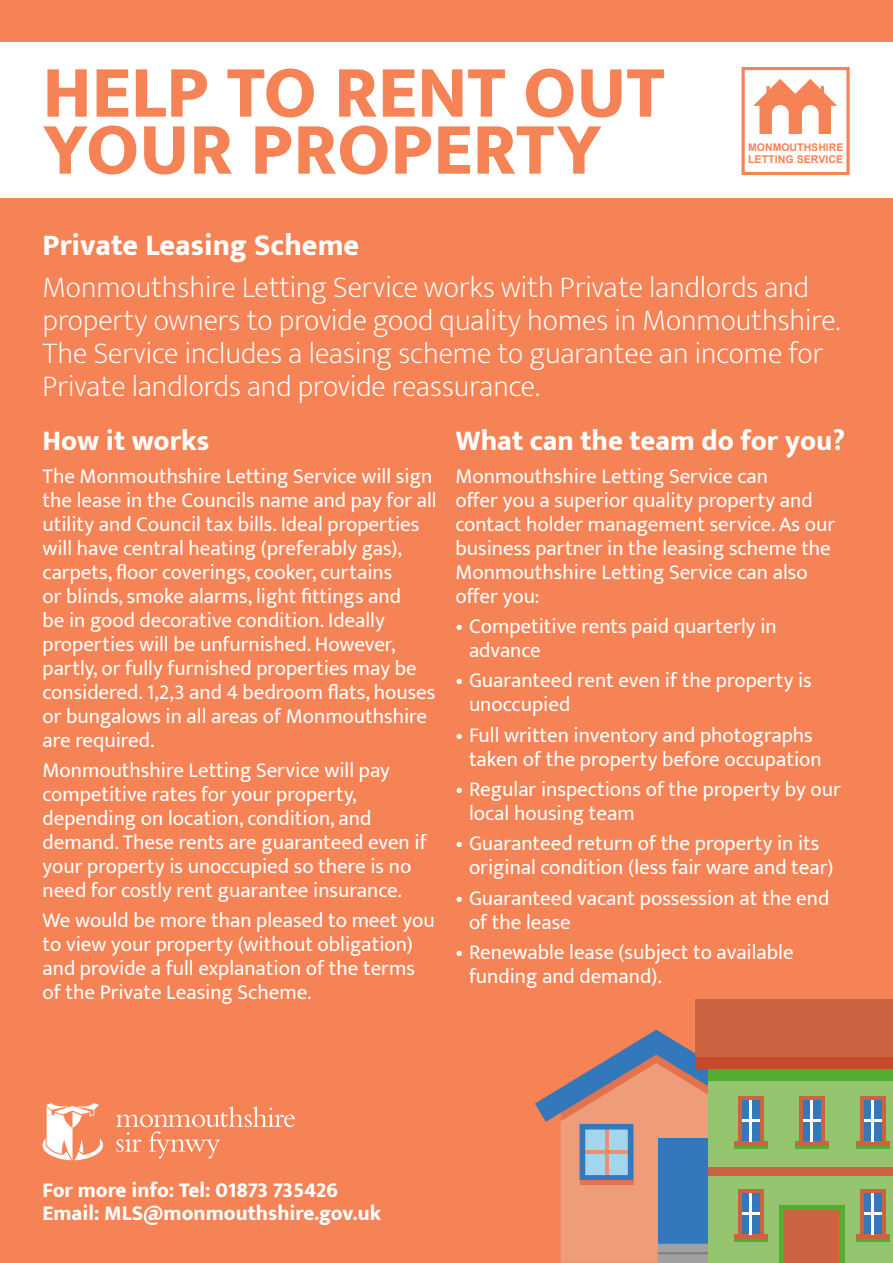
<style>
.page{position:relative;width:893px;height:1263px;background:#f58355}
.page>*{position:absolute;margin:0;border:0;box-sizing:border-box;transform-origin:0 0}
.t1{font:800 75px/57px "Mukta";color:#f58355}
.t2{font:200 30px/33px "Mukta";color:#fff}
.t3{font:800 30px "Mukta";color:#fff}
.t4{font:800 28.5px "Mukta";color:#fff}
.t5{font:21px/24px "Mukta";color:#fff}
.t6{font:800 21px/22.5px "Mukta";color:#fff}
.t7{font:700 10.65px "Arial";color:#f58355}
.t8{font:700 10.5px "Arial";color:#f58355}
</style>
<div class="page">
<svg style="left:116px;top:1106px;width:179px;height:52px"></svg>
<svg style="left:43px;top:1103px;width:60px;height:57px"></svg>
<div style="left:0;top:43px;width:893px;height:155px;background:#fff"></div>
<div style="left:742px;top:67px;width:108px;height:108px;border:3px solid #f58355"></div>
<svg style="left:753px;top:79px;width:84px;height:55px"></svg>
<div style="left:695px;top:999px;width:198px;height:58px;background:#cc6340"></div>
<div style="left:708px;top:1080px;width:185px;height:183px;background:#94c46e"></div>
<div style="left:695px;top:1057px;width:198px;height:12px;background:#c44a2b"></div>
<div style="left:708px;top:1069px;width:185px;height:11px;background:#54ad33"></div>
<div style="left:708px;top:1168px;width:185px;height:8px;background:#cc6340"></div>
<div style="left:779px;top:1205px;width:66px;height:58px;background:#54ad33"></div>
<div style="left:785px;top:1210px;width:54px;height:53px;background:#cc6340"></div>
<div style="left:799px;top:1096px;width:26px;height:45px;background:#cc6340"></div>
<div style="left:803px;top:1100px;width:17px;height:44px;background:#3378ba"></div>
<div style="left:795px;top:1141px;width:33px;height:5px;background:#cc6340"></div>
<hr style="left:811px;top:1100px;width:2px;height:41px;background:#fff">
<svg style="left:803px;top:1120px;width:17px;height:2px"></svg>
<hr style="left:795px;top:1146px;width:33px;height:2px;background:#54ad33">
<div style="left:860px;top:1096px;width:26px;height:45px;background:#cc6340"></div>
<div style="left:864px;top:1100px;width:18px;height:44px;background:#3378ba"></div>
<div style="left:856px;top:1141px;width:34px;height:5px;background:#cc6340"></div>
<hr style="left:872px;top:1100px;width:2px;height:41px;background:#fff">
<svg style="left:864px;top:1120px;width:18px;height:2px"></svg>
<hr style="left:856px;top:1146px;width:34px;height:2px;background:#54ad33">
<svg style="left:535px;top:1030px;width:243px;height:233px"></svg>
<hr style="left:734px;top:1239px;width:33px;height:3px;background:#54ad33">
<div style="left:860px;top:1189px;width:26px;height:46px;background:#cc6340"></div>
<div style="left:864px;top:1193px;width:18px;height:44px;background:#3378ba"></div>
<hr style="left:856px;top:1235px;width:34px;height:4px;background:#cc6340">
<hr style="left:872px;top:1193px;width:2px;height:42px;background:#fff">
<svg style="left:864px;top:1213px;width:18px;height:2px"></svg>
<hr style="left:856px;top:1239px;width:34px;height:3px;background:#54ad33">
<p class="t1" style="left:43px;top:62px;width:624px">HELP TO RENT OUT<br>YOUR PROPERTY</p>
<p class="t8" style="left:748px;top:141px;width:97px">MONMOUTHSHIRE</p>
<p class="t7" style="left:748px;top:152px;width:97px">LETTING SERVICE</p>
<p class="t3" style="left:43px;top:227px;width:318px">Private Leasing Scheme</p>
<p class="t2" style="left:43px;top:271px;width:799px">Monmouthshire Letting Service works with Private landlords and property owners to provide good quality homes in Monmouthshire.<br>The Service includes a leasing scheme to guarantee an income for Private landlords and provide reassurance.</p>
<p class="t4" style="left:43px;top:423px;width:168px">How it works</p>
<p class="t5" style="left:43px;top:463px;width:396px">The Monmouthshire Letting Service will sign the lease in the Councils name and pay for all utility and Council tax bills. Ideal properties will have central heating (preferably gas), carpets, floor coverings, cooker, curtains<br>or blinds, smoke alarms, light fittings and<br>be in good decorative condition. Ideally properties will be unfurnished. However, partly, or fully furnished properties may be considered. 1,2,3 and 4 bedroom flats, houses or bungalows in all areas of Monmouthshire are required.</p>
<p class="t5" style="left:43px;top:758px;width:386px">Monmouthshire Letting Service will pay competitive rates for your property, depending on location, condition, and demand. These rents are guaranteed even if your property is unoccupied so there is no need for costly rent guarantee insurance.</p>
<p class="t5" style="left:43px;top:908px;width:394px">We would be more than pleased to meet you to view your property (without obligation) and provide a full explanation of the terms of the Private Leasing Scheme.</p>
<p class="t4" style="left:455px;top:423px;width:391px">What can the team do for you?</p>
<p class="t5" style="left:455px;top:463px;width:381px">Monmouthshire Letting Service can<br>offer you a superior quality property and contact holder management service. As our business partner in the leasing scheme the Monmouthshire Letting Service can also offer you:</p>
<p class="t5" style="left:469px;top:614px;width:309px;text-indent:-14px">• Competitive rents paid quarterly in advance</p>
<p class="t5" style="left:469px;top:668px;width:344px;text-indent:-14px">• Guaranteed rent even if the property is unoccupied</p>
<p class="t5" style="left:469px;top:722px;width:354px;text-indent:-14px">• Full written inventory and photographs taken of the property before occupation</p>
<p class="t5" style="left:469px;top:777px;width:373px;text-indent:-14px">• Regular inspections of the property by our local housing team</p>
<p class="t5" style="left:469px;top:831px;width:366px;text-indent:-14px">• Guaranteed return of the property in its original condition (less fair ware and tear)</p>
<p class="t5" style="left:469px;top:885px;width:362px;text-indent:-14px">• Guaranteed vacant possession at the end of the lease</p>
<p class="t5" style="left:469px;top:940px;width:326px;text-indent:-14px">• Renewable lease (subject to available funding and demand).</p>
<p class="t6" style="left:43px;top:1179px;width:340px">For more info: Tel: 01873 735426<br>Email: MLS@monmouthshire.gov.uk</p>
</div>
